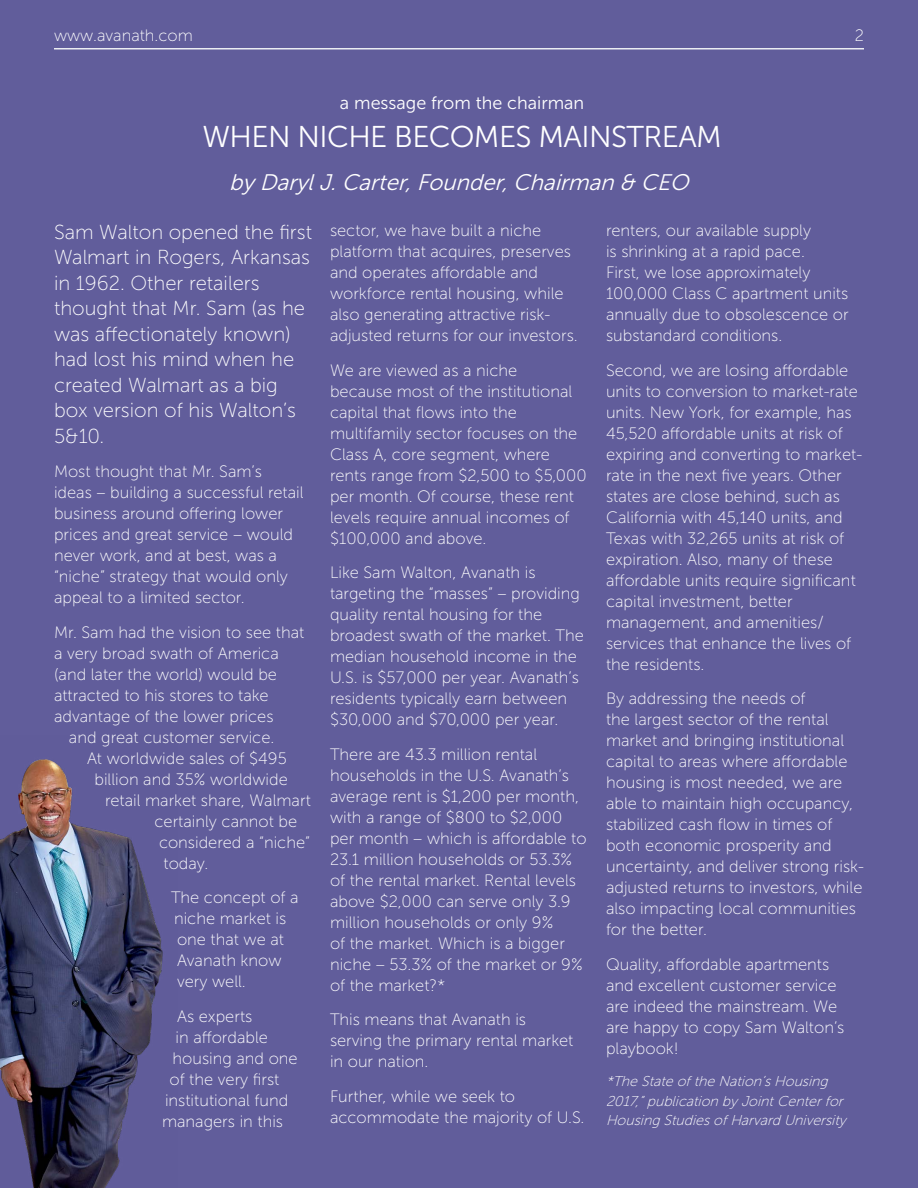
<style>
.page{position:relative;width:918px;height:1188px;background:#615d9b}
.page>*{position:absolute;margin:0;border:0;box-sizing:border-box;transform-origin:0 0}
.t1{font:30px "Museo Sans 300";letter-spacing:-.02em;color:#fff}
.t2{font:italic 22.5px "Museo Sans 300";color:#fff}
.t3{font:20.25px/25.5px "Museo Sans 100";color:#fff}
.t4{font:18px "Museo Sans 300";color:#fff}
.t5{font:16.5px/21px "Museo Sans 100";color:#fff}
.t6{font:italic 14.25px/19.5px "Museo Sans 100";color:#fff}
</style>
<div class="page">
<hr style="left:54px;top:48px;width:810px;height:2px;background:#ebedf2">
<img style="left:0;top:759px;width:163px;height:429px">
<p class="t5" style="left:54px;top:25px;width:140px">www.avanath.com</p>
<p class="t5" style="left:855px;top:25px;width:11px">2</p>
<p class="t4" style="left:340px;top:93px;width:246px">a message from the chairman</p>
<h1 class="t1" style="left:202px;top:120px;width:521px">WHEN NICHE BECOMES MAINSTREAM</h1>
<h2 class="t2" style="left:229px;top:171px;width:467px">by DarylJ.Carter,Founder,Chairman &amp; CEO</h2>
<p class="t3" style="left:54px;top:219px;width:260px">Sam Walton opened the first<br>Walmart in Rogers, Arkansas in 1962. Other retailers thought that Mr. Sam (as he was affectionately known) had lost his mind when he created Walmart as a big box version of his Walton’s<br>5&amp;10.</p>
<p class="t5" style="left:54px;top:461px;width:251px">Most thought that Mr. Sam’s ideas – building a successful retail business around offering lower prices and great service – would never work, and at best, was a “niche” strategy that would only appeal to a limited sector.</p>
<p class="t5" style="left:54px;top:622px;width:252px">Mr. Sam had the vision to see that</p>
<p class="t5" style="left:54px;top:643px;width:226px">a very broad swath of America</p>
<p class="t5" style="left:54px;top:664px;width:225px">(and later the world) would be</p>
<p class="t5" style="left:54px;top:685px;width:216px">attracted to his stores to take</p>
<p class="t5" style="left:54px;top:706px;width:221px">advantage of the lower prices</p>
<p class="t5" style="left:69px;top:727px;width:207px">and great customer service.</p>
<p class="t5" style="left:87px;top:748px;width:201px">At worldwide sales of $495</p>
<p class="t5" style="left:95px;top:769px;width:195px">billion and 35% worldwide</p>
<p class="t5" style="left:105px;top:790px;width:207px">retail market share, Walmart</p>
<p class="t5" style="left:155px;top:811px;width:144px">certainly cannot be</p>
<p class="t5" style="left:159px;top:832px;width:153px">considered a “niche”</p>
<p class="t5" style="left:164px;top:853px;width:46px">today.</p>
<p class="t5" style="left:171px;top:887px;width:129px">The concept of a niche market is one that we at<br>Avanath know very well.</p>
<p class="t5" style="left:177px;top:1006px;width:77px">As experts</p>
<p class="t5" style="left:176px;top:1027px;width:94px">in affordable</p>
<p class="t5" style="left:173px;top:1048px;width:127px">housing and one</p>
<p class="t5" style="left:170px;top:1069px;width:111px">of the very first</p>
<p class="t5" style="left:165px;top:1090px;width:125px">institutional fund</p>
<p class="t5" style="left:162px;top:1111px;width:123px">managers in this</p>
<p class="t5" style="left:330px;top:220px;width:249px">sector, we have built a niche platform that acquires, preserves and operates affordable and workforce rental housing, while also generating attractive risk&shy;adjusted returns for our investors.</p>
<p class="t5" style="left:330px;top:360px;width:258px">We are viewed as a niche<br>because most of the institutional capital that flows into the multifamily sector focuses on the<br>Class A, core segment, where rents range from $2,500 to $5,000 per month. Of course, these rent levels require annual incomes of $100,000 and above.</p>
<p class="t5" style="left:330px;top:562px;width:255px">Like Sam Walton, Avanath is targeting the “masses” – providing quality rental housing for the broadest swath of the market. The median household income in the<br>U.S. is $57,000 per year. Avanath’s residents typically earn between $30,000 and $70,000 per year.</p>
<p class="t5" style="left:330px;top:744px;width:258px">There are 43.3 million rental households in the U.S. Avanath’s average rent is $1,200 per month, with a range of $800 to $2,000 per month – which is affordable to<br>23.1 million households or 53.3% of the rental market. Rental levels above $2,000 can serve only 3.9 million households or only 9%<br>of the market. Which is a bigger niche – 53.3% of the market or 9% of the market?*</p>
<p class="t5" style="left:330px;top:1009px;width:245px">This means that Avanath is serving the primary rental market in our nation.</p>
<p class="t5" style="left:330px;top:1086px;width:256px">Further, while we seek to accommodate the majority of U.S.</p>
<p class="t5" style="left:606px;top:220px;width:244px">renters, our available supply<br>is shrinking at a rapid pace.<br>First, we lose approximately<br>100,000 Class C apartment units annually due to obsolescence or substandard conditions.</p>
<p class="t5" style="left:606px;top:360px;width:258px">Second, we are losing affordable units to conversion to market-rate units. New York, for example, has<br>45,520 affordable units at risk of expiring and converting to market&shy;rate in the next five years. Other states are close behind, such as<br>California with 45,140 units, and<br>Texas with 32,265 units at risk of expiration. Also, many of these affordable units require significant capital investment, better management, and amenities/ services that enhance the lives of the residents.</p>
<p class="t5" style="left:606px;top:688px;width:259px">By addressing the needs of<br>the largest sector of the rental market and bringing institutional capital to areas where affordable housing is most needed, we are able to maintain high occupancy, stabilized cash flow in times of both economic prosperity and uncertainty, and deliver strong risk&shy;adjusted returns to investors, while also impacting local communities for the better.</p>
<p class="t5" style="left:606px;top:954px;width:240px">Quality, affordable apartments and excellent customer service are indeed the mainstream. We are happy to copy Sam Walton’s playbook!</p>
<p class="t6" style="left:606px;top:1072px;width:242px">*The State ofthe Nation’sHousing<br>2017,”publication by JointCenterfor<br>Housing StudiesofHarvard University</p>
</div>
